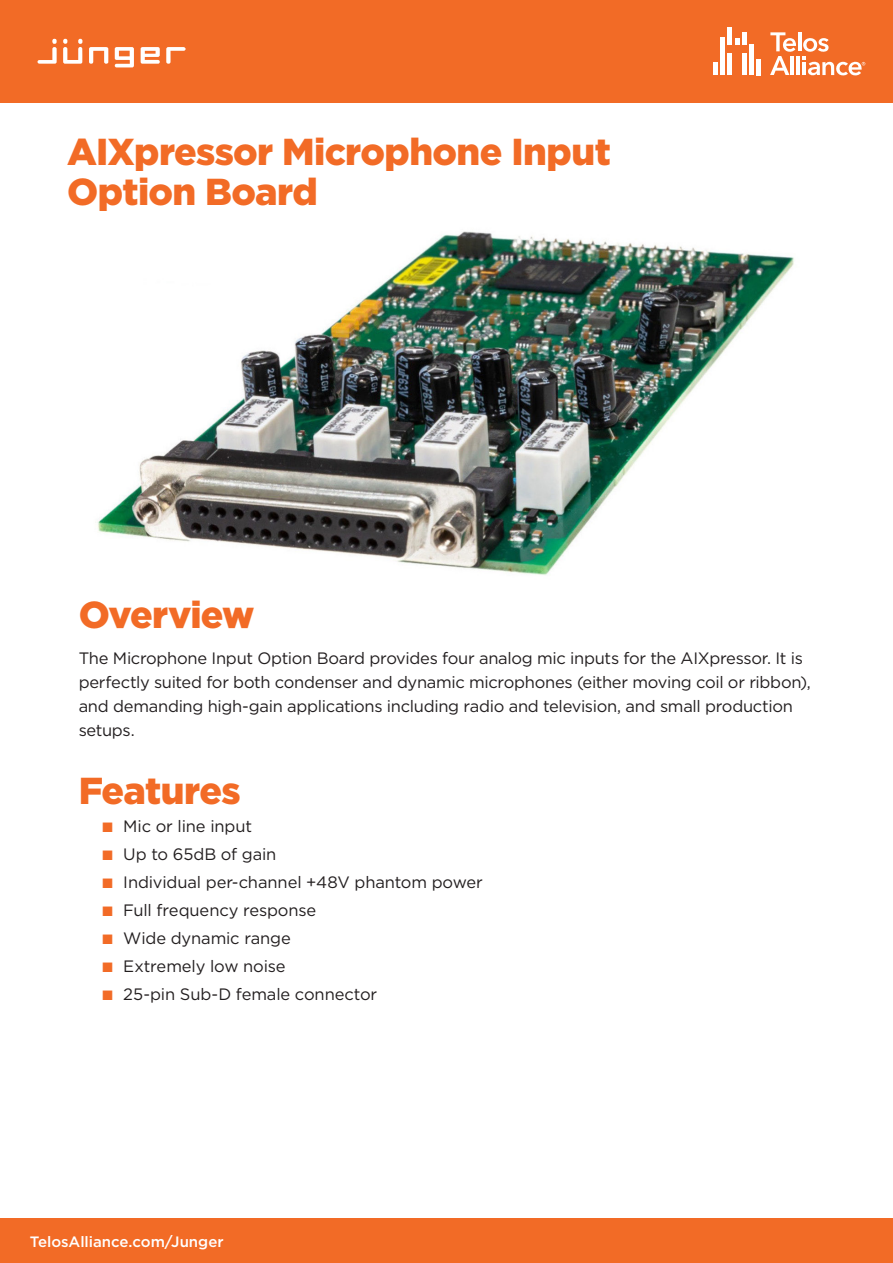
<style>
.page{position:relative;width:893px;height:1263px;background:#fff}
.page>*{position:absolute;margin:0;border:0;box-sizing:border-box;transform-origin:0 0}
.Axia_H1{font:900 37.5px "Gotham";letter-spacing:-.02em;color:#f26b26}
.Axia_B1{font:900 37.5px "Gotham";letter-spacing:-.02em;color:#f26b26}
.Axia_B1-2{font:16.5px/24px "Gotham";letter-spacing:-.015em;color:#231f20}
.t1{font:500 15px "Gotham";letter-spacing:-.005em;color:#fff}
.s1{font-family:"Proxima Nova";font-weight:300;color:#f26b26}
</style>
<div class="page">
<div style="left:0;top:0;width:893px;height:102px;background:#f26b26"></div>
<div style="left:0;top:1219px;width:893px;height:44px;background:#f26b26"></div>
<hr style="left:798px;top:32px;width:3px;height:19px;background:#fff">
<svg style="left:770px;top:32px;width:26px;height:43px"></svg>
<hr style="left:790px;top:56px;width:3px;height:19px;background:#fff">
<hr style="left:796px;top:56px;width:4px;height:19px;background:#fff">
<div style="left:713px;top:63px;width:5px;height:12px;background:#fff"></div>
<div style="left:727px;top:54px;width:5px;height:21px;background:#fff"></div>
<div style="left:742px;top:54px;width:5px;height:21px;background:#fff"></div>
<div style="left:720px;top:38px;width:5px;height:37px;background:#fff"></div>
<svg style="left:735px;top:38px;width:4px;height:6px"></svg>
<div style="left:742px;top:32px;width:5px;height:12px;background:#fff"></div>
<div style="left:749px;top:44px;width:5px;height:31px;background:#fff"></div>
<div style="left:756px;top:59px;width:5px;height:16px;background:#fff"></div>
<div style="left:727px;top:27px;width:5px;height:17px;background:#fff"></div>
<svg style="left:802px;top:38px;width:63px;height:38px"></svg>
<img style="left:97px;top:231px;width:697px;height:344px">
<svg style="left:115px;top:47px;width:19px;height:20px"></svg>
<svg style="left:141px;top:47px;width:19px;height:17px"></svg>
<svg style="left:89px;top:47px;width:19px;height:17px"></svg>
<svg style="left:166px;top:47px;width:20px;height:17px"></svg>
<svg style="left:38px;top:39px;width:19px;height:25px"></svg>
<svg style="left:63px;top:39px;width:19px;height:25px"></svg>
<p class="Axia_H1" style="left:67px;top:126px;width:545px">AIXpressor Microphone Input</p>
<p class="Axia_H1" style="left:67px;top:166px;width:252px">Option Board</p>
<p class="Axia_H1" style="left:79px;top:588px;width:177px">Overview</p>
<p class="Axia_B1-2" style="left:79px;top:646px;width:734px">The Microphone Input Option Board provides four analog mic inputs for the AIXpressor. It is perfectly suited for both condenser and dynamic microphones (either moving coil or ribbon), and demanding high-gain applications including radio and television, and small production setups.</p>
<p class="Axia_B1" style="left:79px;top:765px;width:164px">Features</p>
<p class="Axia_B1-2" style="left:102px;top:814px;width:152px"><span class="s1">■</span> Mic or line input</p>
<p class="Axia_B1-2" style="left:102px;top:842px;width:176px"><span class="s1">■</span> Up to 65dB of gain</p>
<p class="Axia_B1-2" style="left:102px;top:870px;width:382px"><span class="s1">■</span> Individual per-channel +48V phantom power</p>
<p class="Axia_B1-2" style="left:102px;top:898px;width:216px"><span class="s1">■</span> Full frequency response</p>
<p class="Axia_B1-2" style="left:102px;top:926px;width:190px"><span class="s1">■</span> Wide dynamic range</p>
<p class="Axia_B1-2" style="left:102px;top:954px;width:185px"><span class="s1">■</span> Extremely low noise</p>
<p class="Axia_B1-2" style="left:102px;top:982px;width:277px"><span class="s1">■</span> 25-pin Sub-D female connector</p>
<p class="t1" style="left:30px;top:1232px;width:195px">TelosAlliance.com/Junger</p>
</div>
